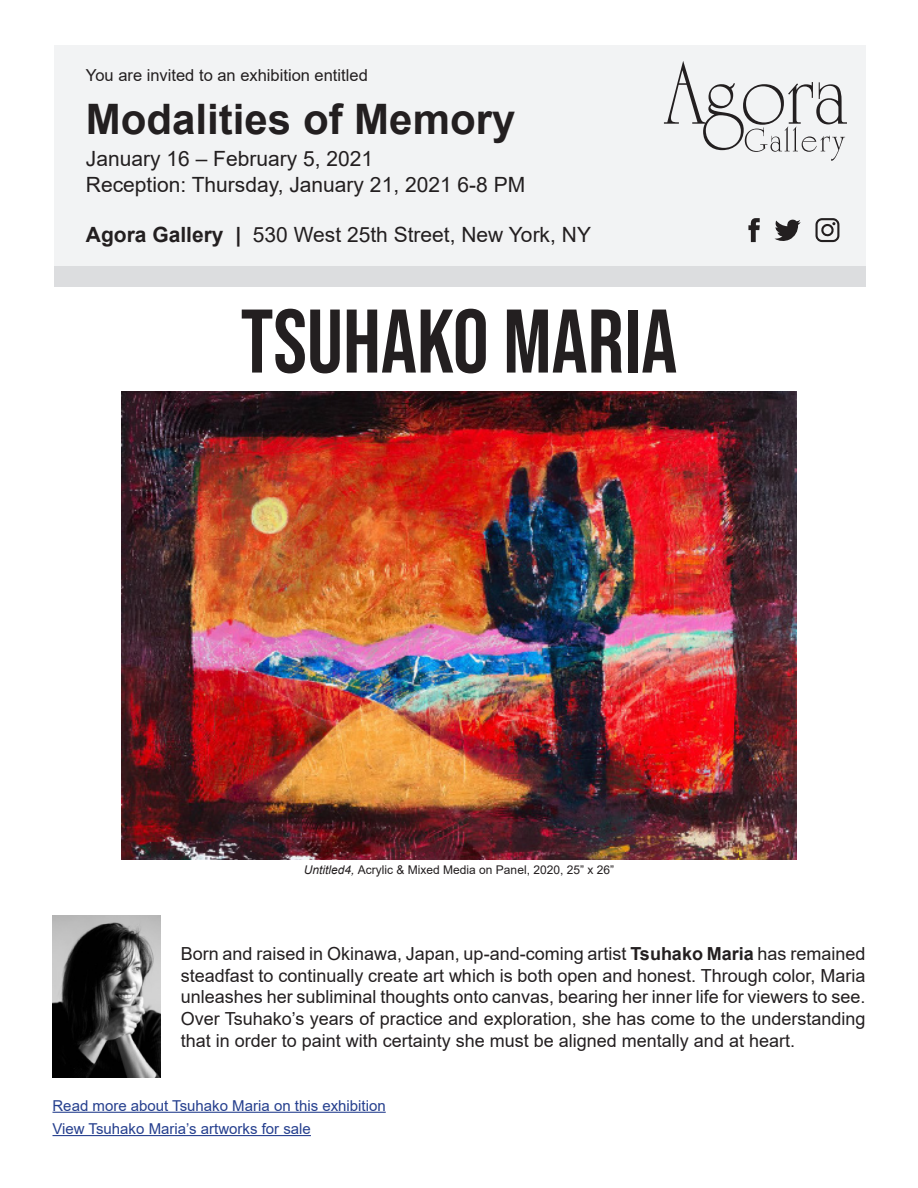
<style>
.page{position:relative;width:918px;height:1188px;background:#fff}
.page>*{position:absolute;margin:0;border:0;box-sizing:border-box;transform-origin:0 0}
.t1{font:90px "Bebas Neue";color:#231f20}
.t2{font:700 42px "Arial";color:#231f20}
.t3{font:21px "Arial";color:#231f20}
.t4{font:18px/21.6px "Arial";color:#231f20;text-align:justify}
.t5{font:16.5px "Arial";color:#231f20}
.t6{font:15px "Arial";color:#253f8e}
.t7{font:12px "Arial";color:#231f20}
.s1{font-weight:700}
.s2{font-style:italic}
</style>
<div class="page">
<div style="left:54px;top:45px;width:811px;height:231px;background:#f2f3f4"></div>
<img style="left:121px;top:391px;width:676px;height:469px">
<hr style="left:53px;top:1112px;width:333px;height:1px;background:#253f8e">
<hr style="left:53px;top:1135px;width:258px;height:1px;background:#253f8e">
<div style="left:54px;top:266px;width:811px;height:20px;background:#dcdddf"></div>
<img style="left:53px;top:916px;width:108px;height:162px">
<svg style="left:664px;top:61px;width:183px;height:100px"></svg>
<svg style="left:748px;top:218px;width:12px;height:24px"></svg>
<svg style="left:775px;top:219px;width:26px;height:22px"></svg>
<svg style="left:815px;top:218px;width:24px;height:24px"></svg>
<p class="t5" style="left:86px;top:64px;width:283px">You are invited to an exhibition entitled</p>
<p class="t2" style="left:86px;top:90px;width:431px">Modalities of Memory</p>
<p class="t3" style="left:86px;top:145px;width:289px">January 16 – February 5, 2021</p>
<p class="t3" style="left:86px;top:170px;width:441px">Reception: Thursday, January 21, 2021 6-8 PM</p>
<p class="t3" style="left:86px;top:220px;width:507px"><span class="s1">Agora Gallery |</span> 530 West 25th Street, New York, NY</p>
<p class="t1" style="left:241px;top:290px;width:438px">TSUHAKO MARIA</p>
<p class="t7" style="left:304px;top:862px;width:312px"><span class="s2">Untitled4,</span> Acrylic &amp; Mixed Media on Panel, 2020, 25” x 26”</p>
<p class="t4" style="left:181px;top:943px;width:686px">Born and raised in Okinawa, Japan, up-and-coming artist <span class="s1">Tsuhako Maria</span> has remained steadfast to continually create art which is both open and honest. Through color, Maria unleashes her subliminal thoughts onto canvas, bearing her inner life for viewers to see.<br>Over Tsuhako’s years of practice and exploration, she has come to the understanding that in order to paint with certainty she must be aligned mentally and at heart.</p>
<p class="t6" style="left:53px;top:1095px;width:335px">Read more about Tsuhako Maria on this exhibition</p>
<p class="t6" style="left:53px;top:1118px;width:260px">View Tsuhako Maria’s artworks for sale</p>
</div>
